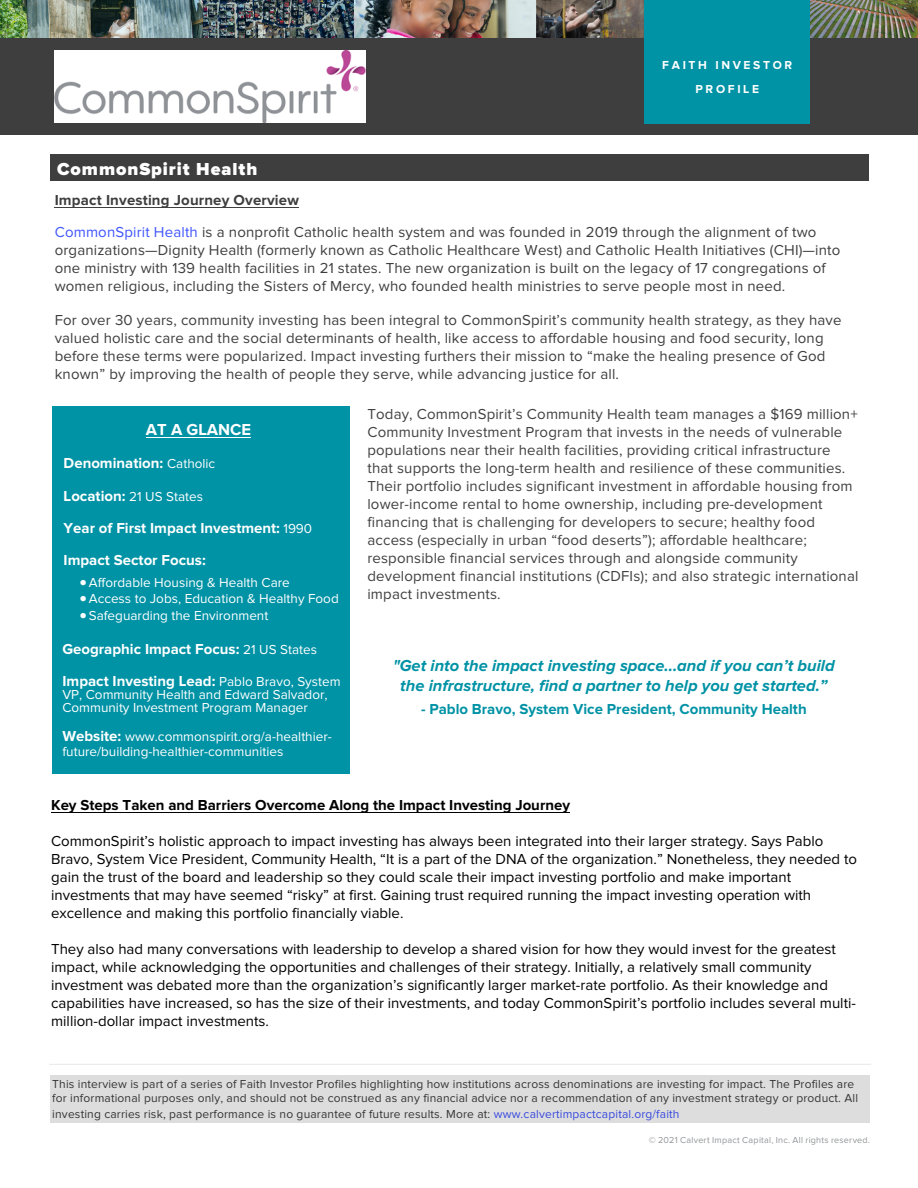
<style>
.page{position:relative;width:918px;height:1188px;background:#fff}
.page>*{position:absolute;margin:0;border:0;box-sizing:border-box;transform-origin:0 0}
.h1_-_Section_Title{font:900 18px "Proxima Nova";letter-spacing:.055em;color:#fff}
.t1{font:italic 700 16.5px/19.8px "Proxima Nova";color:#0092a5;text-align:center}
.t2{font:700 16.5px "Proxima Nova";color:#fff}
.t3{font:15px/18px "Proxima Nova";color:#000}
.t4{font:15px/18px "Proxima Nova";letter-spacing:.01em;color:#3e3e3f}
.t5{font:15px/18px "Proxima Nova";letter-spacing:.01em;color:#414042}
.t6{font:700 15px/32.4px "Proxima Nova";color:#fff}
.t7{font:700 15px "Proxima Nova";color:#000}
.t8{font:700 15px "Proxima Nova";color:#0092a5}
.t9{font:13.5px/12.8px "Proxima Nova";color:#fff}
.t10{font:12px/14.4px "Proxima Nova";letter-spacing:.015em;color:#3e3e3f}
.template_title{font:700 12px/24px "Proxima Nova";letter-spacing:.22em;color:#fff;text-align:center}
.t11{font:9px "Proxima Nova";letter-spacing:.025em;color:#939598}
.s1{font-weight:700}
.s2{color:#4055ff}
.s3{font-weight:400;font-size:13.5px}
.s4{font-weight:700;font-size:15px}
</style>
<div class="page">
<div style="left:0;top:0;width:918px;height:135px;background:#3e3e3f"></div>
<img style="left:537px;top:0;width:381px;height:38px">
<img style="left:202px;top:0;width:152px;height:38px">
<img style="left:354px;top:0;width:183px;height:38px">
<img style="left:0;top:0;width:202px;height:38px">
<div style="left:645px;top:0;width:165px;height:123px;background:#0092a5"></div>
<div style="left:51px;top:155px;width:818px;height:26px;background:#3e3e3f"></div>
<div style="left:52px;top:407px;width:297px;height:367px;background:#0092a5"></div>
<hr style="left:146px;top:437px;width:105px;height:1px;background:#fff">
<hr style="left:55px;top:207px;width:244px;height:1px;background:#3e3e3f">
<hr style="left:49px;top:1064px;width:822px;height:1px;background:#e6e7e9">
<hr style="left:51px;top:812px;width:519px;height:1px;background:#000">
<div style="left:50px;top:1075px;width:819px;height:47px;background:#dedddd"></div>
<img style="left:54px;top:50px;width:311px;height:72px">
<p class="template_title" style="left:662px;top:53px;width:131px">FAITH INVESTOR<br>PROFILE</p>
<p class="h1_-_Section_Title" style="left:57px;top:161px;width:202px">CommonSpirit Health</p>
<p class="t4" style="left:55px;top:184px;width:763px;line-height:32.5px"><span class="s1">Impact Investing Journey Overview<br></span><span class="s2">CommonSpirit Health</span> is a nonprofit Catholic health system and was founded in 2019 through the alignment of two</p>
<p class="t4" style="left:55px;top:242px;width:787px">organizations—Dignity Health (formerly known as Catholic Healthcare West) and Catholic Health Initiatives (CHI)—into one ministry with 139 health facilities in 21 states. The new organization is built on the legacy of 17 congregations of women religious, including the Sisters of Mercy, who founded health ministries to serve people most in need.</p>
<p class="t4" style="left:55px;top:312px;width:788px">For over 30 years, community investing has been integral to CommonSpirit’s community health strategy, as they have valued holistic care and the social determinants of health, like access to affordable housing and food security, long before these terms were popularized. Impact investing furthers their mission to “make the healing presence of God known” by improving the health of people they serve, while advancing justice for all.</p>
<p class="t2" style="left:146px;top:422px;width:107px">AT A GLANCE</p>
<p class="t6" style="left:64px;top:448px;width:153px">Denomination: <span class="s3">Catholic</span></p>
<p class="t9" style="left:64px;top:490px;width:141px"><span class="s4">Location:</span> 21 US States</p>
<p class="t6" style="left:64px;top:512px;width:250px">Year of First Impact Investment: <span class="s3">1990<br></span>Impact Sector Focus:</p>
<p class="t9" style="left:80px;top:577px;width:212px">• Affordable Housing &amp; Health Care</p>
<p class="t9" style="left:80px;top:593px;width:261px">• Access to Jobs, Education &amp; Healthy Food</p>
<p class="t9" style="left:80px;top:610px;width:190px">• Safeguarding the Environment</p>
<p class="t6" style="left:62px;top:634px;width:280px">Geographic Impact Focus: <span class="s3">21 US States<br></span>Impact Investing Lead: <span class="s3">Pablo Bravo, System</span></p>
<p class="t9" style="left:62px;top:689px;width:267px">VP, Community Health and Edward Salvador,<br>Community Investment Program Manager</p>
<p class="t9" style="left:62px;top:730px;width:271px;line-height:14.4px"><span class="s4">Website:</span> www.commonspirit.org/a-healthier&shy;future/building-healthier-communities</p>
<p class="t5" style="left:367px;top:405px;width:493px">Today, CommonSpirit’s Community Health team manages a $169 million+ Community Investment Program that invests in the needs of vulnerable populations near their health facilities, providing critical infrastructure that supports the long-term health and resilience of these communities.<br>Their portfolio includes significant investment in affordable housing from lower-income rental to home ownership, including pre-development financing that is challenging for developers to secure; healthy food access (especially in urban “food deserts”); affordable healthcare; responsible financial services through and alongside community development financial institutions (CDFIs); and also strategic international impact investments.</p>
<p class="t1" style="left:393px;top:656px;width:443px">"Get into the impact investing space...and if you can’t build the infrastructure, find a partner to help you get started.”</p>
<p class="t8" style="left:421px;top:703px;width:387px">- Pablo Bravo, System Vice President, Community Health</p>
<p class="t7" style="left:51px;top:798px;width:520px">Key Steps Taken and Barriers Overcome Along the Impact Investing Journey</p>
<p class="t3" style="left:51px;top:833px;width:807px">CommonSpirit’s holistic approach to impact investing has always been integrated into their larger strategy. Says Pablo Bravo, System Vice President, Community Health, “It is a part of the DNA of the organization.” Nonetheless, they needed to gain the trust of the board and leadership so they could scale their impact investing portfolio and make important investments that may have seemed “risky” at first. Gaining trust required running the impact investing operation with excellence and making this portfolio financially viable.</p>
<p class="t3" style="left:51px;top:941px;width:806px">They also had many conversations with leadership to develop a shared vision for how they would invest for the greatest impact, while acknowledging the opportunities and challenges of their strategy. Initially, a relatively small community investment was debated more than the organization’s significantly larger market-rate portfolio. As their knowledge and capabilities have increased, so has the size of their investments, and today CommonSpirit’s portfolio includes several multi&shy;million-dollar impact investments.</p>
<p class="t10" style="left:52px;top:1077px;width:807px">This interview is part of a series of Faith Investor Profiles highlighting how institutions across denominations are investing for impact. The Profiles are for informational purposes only, and should not be construed as any financial advice nor a recommendation of any investment strategy or product. All</p>
<p class="t10" style="left:52px;top:1107px;width:629px">investing carries risk, past performance is no guarantee of future results. More at: <span class="s2">www.calvertimpactcapital.org/faith</span></p>
<p class="t11" style="left:649px;top:1136px;width:223px">© 2021 Calvert Impact Capital, Inc. All rights reserved.</p>
</div>
